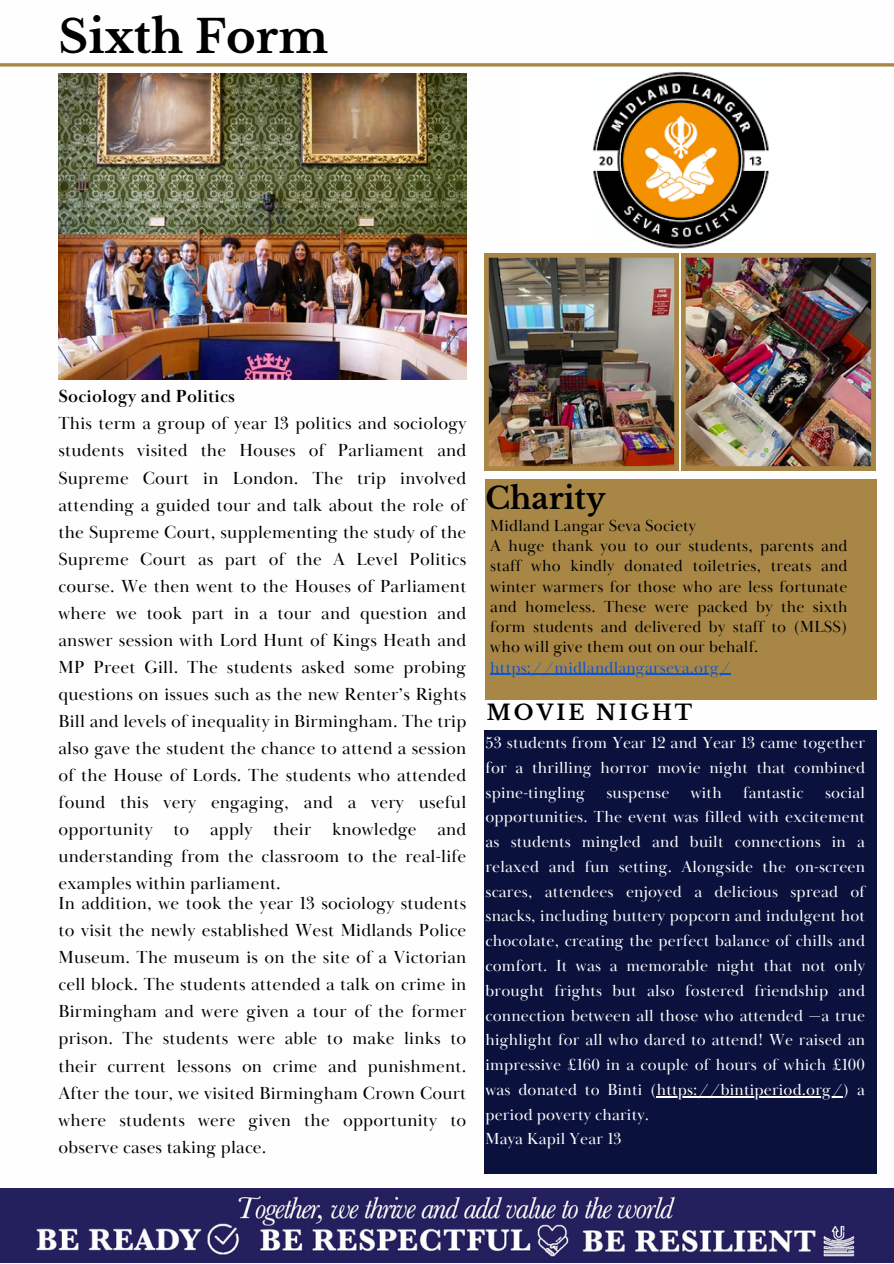
<style>
.page{position:relative;width:894px;height:1264px;background:#fff}
.page>*{position:absolute;margin:0;border:0;box-sizing:border-box;transform-origin:0 0}
.t1{font:700 45px "Libre Baskerville";color:#000}
.t2{font:700 30px "Libre Baskerville";color:#000}
.t3{font:700 21px "Libre Baskerville";letter-spacing:.14em;color:#000}
.t4{font:18px/27px "Baskerville Display PT";letter-spacing:.01em;color:#000;text-align:justify}
.t5{font:700 18px "Baskerville Display PT";letter-spacing:.01em;color:#000}
.t6{font:16.5px/24.8px "Baskerville Display PT";letter-spacing:.01em;color:#fefefe;text-align:justify}
.t7{font:16.5px/20.2px "Baskerville Display PT";letter-spacing:.01em;color:#000;text-align:justify}
.t8{font:16.5px "Baskerville Display PT";letter-spacing:.01em;color:#15c}
</style>
<div class="page">
<img style="left:592px;top:71px;width:177px;height:178px">
<div style="left:485px;top:479px;width:391px;height:220px;background:#a88746"></div>
<img style="left:484px;top:253px;width:391px;height:217px">
<img style="left:59px;top:73px;width:407px;height:306px">
<svg style="left:0;top:63px;width:893px;height:4px;background:#b59962"></svg>
<img style="left:0;top:1188px;width:893px;height:74px">
<div style="left:484px;top:730px;width:392px;height:443px;background:#0a113d"></div>
<hr style="left:490px;top:674px;width:240px;height:1px;background:#15c">
<hr style="left:656px;top:1095px;width:186px;height:2px;background:#fefefe">
<h1 class="t1" style="left:59px;top:9px;width:271px">Sixth Form</h1>
<p class="t5" style="left:59px;top:385px;width:178px">Sociology and Politics</p>
<p class="t4" style="left:59px;top:411px;width:409px">This term a group of year 13 politics and sociology students visited the Houses of Parliament and Supreme Court in London. The trip involved attending a guided tour and talk about the role of the Supreme Court, supplementing the study of the Supreme Court as part of the A Level Politics course. We then went to the Houses of Parliament where we took part in a tour and question and answer session with Lord Hunt of Kings Heath and MP Preet Gill. The students asked some probing questions on issues such as the new Renter’s Rights Bill and levels of inequality in Birmingham. The trip also gave the student the chance to attend a session of the House of Lords. The students who attended found this very engaging, and a very useful opportunity to apply their knowledge and understanding from the classroom to the real-life examples within parliament.</p>
<p class="t4" style="left:59px;top:890px;width:409px">In addition, we took the year 13 sociology students to visit the newly established West Midlands Police Museum. The museum is on the site of a Victorian cell block. The students attended a talk on crime in Birmingham and were given a tour of the former prison. The students were able to make links to their current lessons on crime and punishment.<br>After the tour, we visited Birmingham Crown Court where students were given the opportunity to observe cases taking place.</p>
<p class="t2" style="left:485px;top:480px;width:121px">Charity</p>
<p class="t7" style="left:490px;top:516px;width:207px">Midland Langar Seva Society</p>
<p class="t7" style="left:490px;top:536px;width:358px">A huge thank you to our students, parents and staff who kindly donated toiletries, treats and winter warmers for those who are less fortunate and homeless. These were packed by the sixth form students and delivered by staff to (MLSS) who will give them out on our behalf.</p>
<p class="t8" style="left:490px;top:657px;width:242px">https://midlandlangarseva.org/</p>
<p class="t3" style="left:487px;top:700px;width:207px">MOVIE NIGHT</p>
<p class="t6" style="left:485px;top:731px;width:381px">53 students from Year 12 and Year 13 came together for a thrilling horror movie night that combined spine-tingling</p>
<p class="t6" style="left:606px;top:780px;width:65px">suspense</p>
<p class="t6" style="left:690px;top:780px;width:32px">with</p>
<p class="t6" style="left:743px;top:780px;width:62px">fantastic</p>
<p class="t6" style="left:485px;top:780px;width:381px;text-indent:339px">social opportunities. The event was filled with excitement as students mingled and built connections in a relaxed and fun setting. Alongside the on-screen scares, attendees enjoyed a delicious spread of snacks, including buttery popcorn and indulgent hot chocolate, creating the perfect balance of chills and comfort. It was a memorable night that not only brought frights but also fostered friendship and connection between all those who attended —a true highlight for all who dared to attend! We raised an impressive £160 in a couple of hours of which £100 was donated to Binti (https://bintiperiod.org/) a</p>
<h2 class="t6" style="left:485px;top:1102px;width:165px">period poverty charity.<br>Maya Kapil Year 13</h2>
</div>
